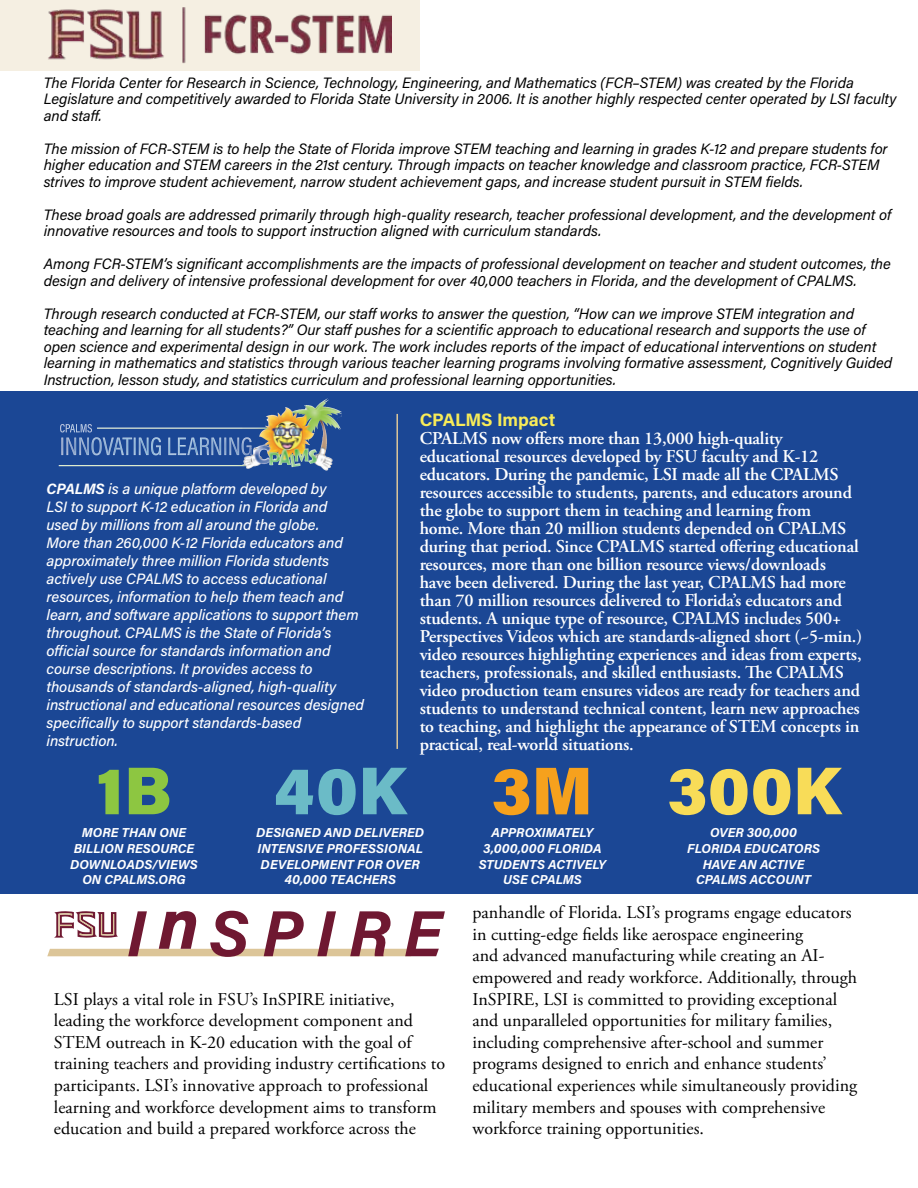
<style>
.page{position:relative;width:918px;height:1188px;background:#fff}
.page>*{position:absolute;margin:0;border:0;box-sizing:border-box;transform-origin:0 0}
.t1{font:900 67.5px "Acumin Pro";color:#f8dc58}
.t2{font:900 67.5px "Acumin Pro";color:#6bbbc7}
.t3{font:900 67.5px "Acumin Pro";color:#8dc641}
.t4{font:900 67.5px "Acumin Pro";color:#f6a11d}
.t5{font:600 18px/18px "Adobe Garamond Pro";letter-spacing:-.01em;color:#fff}
.t6{font:18px/21.6px "Adobe Garamond Pro";color:#000}
.t7{font:700 18px "Acumin Pro";letter-spacing:-.005em;color:#f8ec58}
.t8{font:italic 15px/16.5px "Acumin Pro";letter-spacing:-.005em;color:#000}
.t9{font:italic 500 15px/18px "Acumin Pro";letter-spacing:-.005em;color:#fff}
.t10{font:italic 700 13.05px/15.6px "Acumin Pro";letter-spacing:.005em;color:#fff;text-align:center}
.s1{font-weight:700}
</style>
<div class="page">
<div style="left:0;top:0;width:420px;height:70px;background:#f5efe2"></div>
<div style="left:0;top:392px;width:918px;height:502px;background:#1b4795"></div>
<svg style="left:47px;top:911px;width:398px;height:45px"></svg>
<hr style="left:396px;top:414px;width:2px;height:335px;background:#dcc699">
<img style="left:48px;top:7px;width:344px;height:57px">
<div style="left:15px;top:398px;width:364px;height:80px;background:#fff;opacity:.75"></div>
<p class="t8" style="left:44px;top:74px;width:855px">The Florida Center for Research in Science, Technology, Engineering, and Mathematics (FCR–STEM) was created by the Florida<br>Legislature and competitively awarded to Florida State University in 2006. It is another highly respected center operated by LSI faculty and staff.</p>
<p class="t8" style="left:44px;top:140px;width:846px">The mission of FCR-STEM is to help the State of Florida improve STEM teaching and learning in grades K-12 and prepare students for higher education and STEM careers in the 21st century. Through impacts on teacher knowledge and classroom practice, FCR-STEM strives to improve student achievement, narrow student achievement gaps, and increase student pursuit in STEM fields.</p>
<p class="t8" style="left:44px;top:206px;width:849px">These broad goals are addressed primarily through high-quality research, teacher professional development, and the development of innovative resources and tools to support instruction aligned with curriculum standards.</p>
<p class="t8" style="left:44px;top:255px;width:849px">Among FCR-STEM’s significant accomplishments are the impacts of professional development on teacher and student outcomes, the design and delivery of intensive professional development for over 40,000 teachers in Florida, and the development of CPALMS.</p>
<p class="t8" style="left:44px;top:305px;width:850px">Through research conducted at FCR-STEM, our staff works to answer the question, “How can we improve STEM integration and teaching and learning for all students?” Our staff pushes for a scientific approach to educational research and supports the use of open science and experimental design in our work. The work includes reports of the impact of educational interventions on student learning in mathematics and statistics through various teacher learning programs involving formative assessment, Cognitively Guided Instruction, lesson study, and statistics curriculum and professional learning opportunities.</p>
<p class="t9" style="left:46px;top:479px;width:319px"><span class="s1">CPALMS</span> is a unique platform developed by<br>LSI to support K-12 education in Florida and<br>used by millions from all around the globe.<br>More than 260,000 K-12 Florida educators and approximately three million Florida students actively use CPALMS to access educational resources, information to help them teach and learn, and software applications to support them throughout. CPALMS is the State of Florida’s official source for standards information and course descriptions. It provides access to thousands of standards-aligned, high-quality instructional and educational resources designed specifically to support standards-based instruction.</p>
<p class="t7" style="left:420px;top:407px;width:137px">CPALMS Impact</p>
<p class="t5" style="left:420px;top:430px;width:444px">CPALMS now offers more than 13,000 high-quality educational resources developed by FSU faculty and K-12 educators. During the pandemic, LSI made all the CPALMS resources accessible to students, parents, and educators around the globe to support them in teaching and learning from<br>home. More than 20 million students depended on CPALMS during that period. Since CPALMS started offering educational resources, more than one billion resource views/downloads<br>have been delivered. During the last year, CPALMS had more than 70 million resources delivered to Florida’s educators and students. A unique type of resource, CPALMS includes 500+ Perspectives Videos which are standards-aligned short (~5-min.) video resources highlighting experiences and ideas from experts, teachers, professionals, and skilled enthusiasts. The CPALMS video production team ensures videos are ready for teachers and students to understand technical content, learn new approaches to teaching, and highlight the appearance of STEM concepts in practical, real-world situations.</p>
<h1 class="t3" style="left:96px;top:743px;width:77px">1B</h1>
<p class="t10" style="left:70px;top:840px;width:129px">BILLION RESOURCE<br>DOWNLOADS/VIEWS<br>ON CPALMS.ORG</p>
<p class="t10" style="left:82px;top:824px;width:106px">MORE THAN ONE</p>
<h1 class="t2" style="left:274px;top:743px;width:134px">40K</h1>
<p class="t10" style="left:257px;top:840px;width:167px">INTENSIVE PROFESSIONAL<br>DEVELOPMENT FOR OVER<br>40,000 TEACHERS</p>
<p class="t10" style="left:256px;top:824px;width:170px">DESIGNED AND DELIVERED</p>
<p class="t6" style="left:54px;top:989px;width:393px">LSI plays a vital role in FSU’s InSPIRE initiative, leading the workforce development component and STEM outreach in K-20 education with the goal of training teachers and providing industry certifications to participants. LSI’s innovative approach to professional learning and workforce development aims to transform education and build a prepared workforce across the</p>
<h1 class="t1" style="left:668px;top:743px;width:175px">300K</h1>
<p class="t10" style="left:687px;top:824px;width:134px">OVER 300,000<br>FLORIDA EDUCATORS<br>HAVE AN ACTIVE<br>CPALMS ACCOUNT</p>
<p class="t6" style="left:472px;top:902px;width:386px">panhandle of Florida. LSI’s programs engage educators in cutting-edge fields like aerospace engineering<br>and advanced manufacturing while creating an AI&shy;empowered and ready workforce. Additionally, through InSPIRE, LSI is committed to providing exceptional and unparalleled opportunities for military families, including comprehensive after-school and summer programs designed to enrich and enhance students’ educational experiences while simultaneously providing military members and spouses with comprehensive workforce training opportunities.</p>
<h1 class="t4" style="left:492px;top:743px;width:103px">3M</h1>
<p class="t10" style="left:479px;top:840px;width:129px">3,000,000 FLORIDA<br>STUDENTS ACTIVELY<br>USE CPALMS</p>
<p class="t10" style="left:492px;top:824px;width:103px">APPROXIMATELY</p>
</div>
